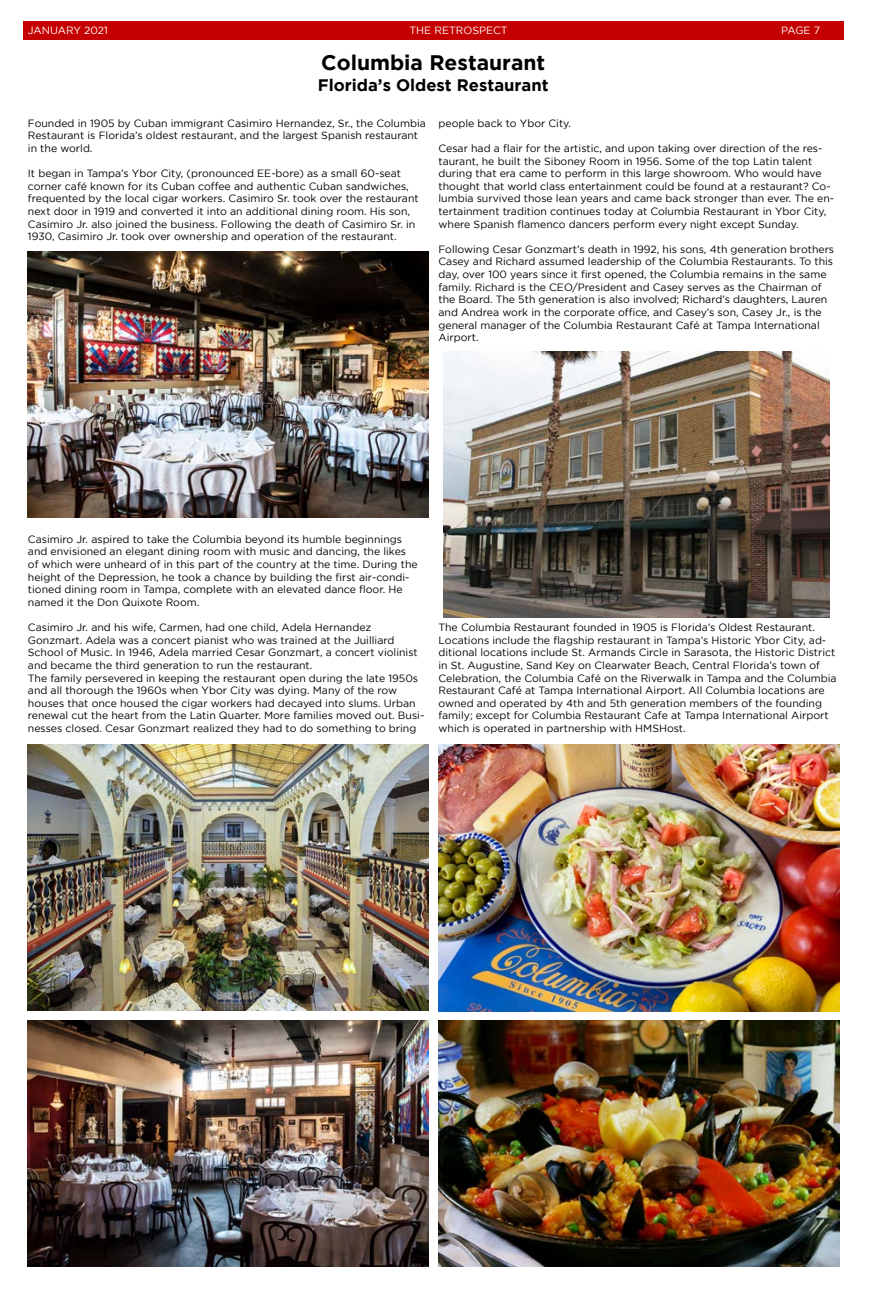
<style>
.page{position:relative;width:869px;height:1303px;background:#fff}
.page>*{position:absolute;margin:0;border:0;box-sizing:border-box;transform-origin:0 0}
.t1{font:700 21px "Gotham";color:#000}
.t2{font:700 16.62px "Gotham";color:#000}
.t3{font:10.5px/12.6px "Gotham";color:#000}
.t4{font:10.5px "Gotham";color:#fff}
</style>
<div class="page">
<div style="left:23px;top:21px;width:820px;height:19px;background:#c50000"></div>
<img style="left:28px;top:1020px;width:400px;height:246px">
<img style="left:28px;top:252px;width:400px;height:265px">
<img style="left:443px;top:351px;width:386px;height:266px">
<img style="left:438px;top:1020px;width:401px;height:246px">
<img style="left:28px;top:744px;width:400px;height:266px">
<img style="left:438px;top:744px;width:401px;height:267px">
<p class="t4" style="left:28px;top:25px;width:81px">JANUARY 2021</p>
<p class="t4" style="left:409px;top:25px;width:100px">THE RETROSPECT</p>
<p class="t4" style="left:780px;top:25px;width:40px">PAGE 7</p>
<h1 class="t1" style="left:321px;top:50px;width:225px">Columbia Restaurant</h1>
<h2 class="t2" style="left:318px;top:75px;width:232px">Florida’s Oldest Restaurant</h2>
<p class="t3" style="left:28px;top:117px;width:399px">Founded in 1905 by Cuban immigrant Casimiro Hernandez, Sr., the Columbia<br>Restaurant is Florida’s oldest restaurant, and the largest Spanish restaurant in the world.</p>
<p class="t3" style="left:28px;top:167px;width:392px">It began in Tampa’s Ybor City, (pronounced EE-bore) as a small 60-seat corner café known for its Cuban coffee and authentic Cuban sandwiches, frequented by the local cigar workers. Casimiro Sr. took over the restaurant next door in 1919 and converted it into an additional dining room. His son, Casimiro Jr. also joined the business. Following the death of Casimiro Sr. in 1930, Casimiro Jr. took over ownership and operation of the restaurant.</p>
<p class="t3" style="left:438px;top:117px;width:134px">people back to Ybor City.</p>
<p class="t3" style="left:438px;top:142px;width:397px">Cesar had a flair for the artistic, and upon taking over direction of the res&shy;taurant, he built the Siboney Room in 1956. Some of the top Latin talent during that era came to perform in this large showroom. Who would have thought that world class entertainment could be found at a restaurant? Co&shy;lumbia survived those lean years and came back stronger than ever. The en&shy;tertainment tradition continues today at Columbia Restaurant in Ybor City, where Spanish flamenco dancers perform every night except Sunday.</p>
<p class="t3" style="left:438px;top:243px;width:397px">Following Cesar Gonzmart’s death in 1992, his sons, 4th generation brothers Casey and Richard assumed leadership of the Columbia Restaurants. To this day, over 100 years since it first opened, the Columbia remains in the same family. Richard is the CEO/President and Casey serves as the Chairman of the Board. The 5th generation is also involved; Richard’s daughters, Lauren and Andrea work in the corporate office, and Casey’s son, Casey Jr., is the general manager of the Columbia Restaurant Café at Tampa International Airport.</p>
<p class="t3" style="left:28px;top:532px;width:391px">Casimiro Jr. aspired to take the Columbia beyond its humble beginnings and envisioned an elegant dining room with music and dancing, the likes of which were unheard of in this part of the country at the time. During the height of the Depression, he took a chance by building the first air-condi&shy;tioned dining room in Tampa, complete with an elevated dance floor. He named it the Don Quixote Room.</p>
<p class="t3" style="left:28px;top:621px;width:397px">Casimiro Jr. and his wife, Carmen, had one child, Adela Hernandez Gonzmart. Adela was a concert pianist who was trained at the Juilliard School of Music. In 1946, Adela married Cesar Gonzmart, a concert violinist and became the third generation to run the restaurant.<br>The family persevered in keeping the restaurant open during the late 1950s and all thorough the 1960s when Ybor City was dying. Many of the row houses that once housed the cigar workers had decayed into slums. Urban renewal cut the heart from the Latin Quarter. More families moved out. Busi&shy;nesses closed. Cesar Gonzmart realized they had to do something to bring</p>
<p class="t3" style="left:438px;top:621px;width:399px">The Columbia Restaurant founded in 1905 is Florida’s Oldest Restaurant.<br>Locations include the flagship restaurant in Tampa’s Historic Ybor City, ad&shy;ditional locations include St. Armands Circle in Sarasota, the Historic District in St. Augustine, Sand Key on Clearwater Beach, Central Florida’s town of Celebration, the Columbia Café on the Riverwalk in Tampa and the Columbia Restaurant Café at Tampa International Airport. All Columbia locations are owned and operated by 4th and 5th generation members of the founding family; except for Columbia Restaurant Cafe at Tampa International Airport which is operated in partnership with HMSHost.</p>
</div>
